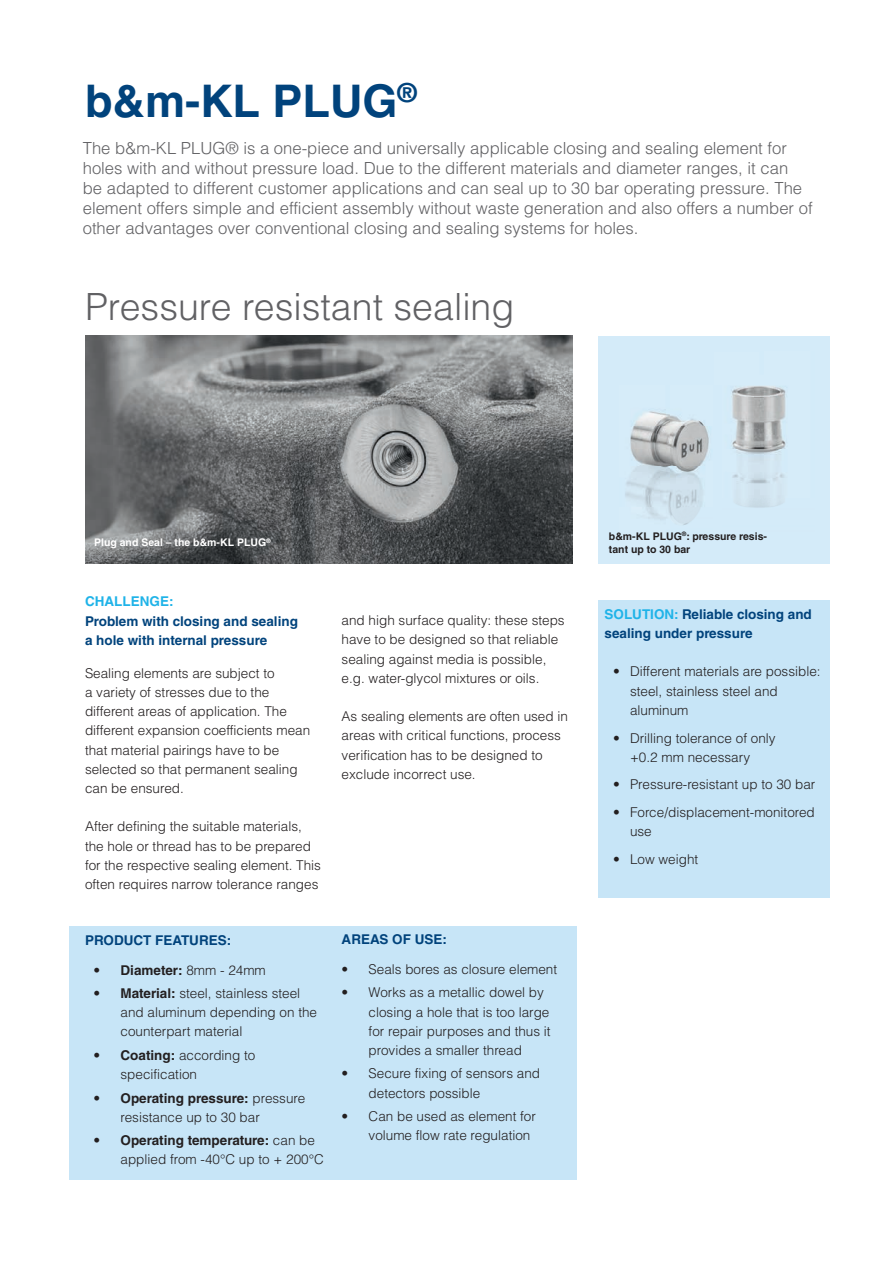
<style>
.page{position:relative;width:893px;height:1263px;background:#fff}
.page>*{position:absolute;margin:0;border:0;box-sizing:border-box;transform-origin:0 0}
.t1{font:700 45px "Helvetica LT Std";color:#01437c}
.t2{font:300 37.5px "Helvetica LT Std";color:#616164}
.t3{font:300 16.65px/20px "Helvetica LT Std";color:#616164}
.t4{font:300 13.5px/19.2px "Helvetica LT Std";color:#231f20}
.t5{font:700 13.5px/19.2px "Helvetica LT Std";color:#01437c}
.t6{font:700 13.5px "Helvetica LT Std";color:#1fb3e8}
.t7{font:700 10.5px/13.5px "Helvetica LT Std";color:#231f20}
.t8{font:700 10.5px "Helvetica LT Std";color:#fff}
.s1{font-weight:700}
.s2{color:#1fb3e8}
</style>
<div class="page">
<img style="left:85px;top:336px;width:488px;height:227px">
<div style="left:598px;top:336px;width:231px;height:227px;background:#d4ebf9"></div>
<img style="left:625px;top:411px;width:84px;height:96px">
<img style="left:646px;top:507px;width:54px;height:18px">
<img style="left:731px;top:386px;width:55px;height:14px">
<img style="left:732px;top:400px;width:54px;height:108px">
<div style="left:69px;top:926px;width:508px;height:253px;background:#c7e5f7"></div>
<div style="left:598px;top:601px;width:231px;height:297px;background:#c7e5f7"></div>
<h1 class="t1" style="left:85px;top:74px;width:333px">b&amp;m-KL PLUG<sup>®</sup></h1>
<p class="t3" style="left:83px;top:138px;width:731px">The b&amp;m-KL PLUG® is a one-piece and universally applicable closing and sealing element for holes with and without pressure load. Due to the different materials and diameter ranges, it can<br>be adapted to different customer applications and can seal up to 30 bar operating pressure. The element offers simple and efficient assembly without waste generation and also offers a number of other advantages over conventional closing and sealing systems for holes.</p>
<h2 class="t2" style="left:85px;top:284px;width:431px">Pressure resistant sealing</h2>
<p class="t8" style="left:94px;top:536px;width:178px">Plug and Seal – the b&amp;m-KL PLUG<sup>®</sup></p>
<p class="t6" style="left:85px;top:593px;width:90px">CHALLENGE :</p>
<p class="t5" style="left:85px;top:611px;width:214px">Problem with closing and sealing a hole with internal pressure</p>
<p class="t4" style="left:85px;top:663px;width:227px">Sealing elements are subject to<br>a variety of stresses due to the different areas of application. The different expansion coefficients mean that material pairings have to be selected so that permanent sealing can be ensured.</p>
<p class="t4" style="left:85px;top:817px;width:237px">After defining the suitable materials, the hole or thread has to be prepared for the respective sealing element. This often requires narrow tolerance ranges</p>
<p class="t5" style="left:85px;top:930px;width:148px">PRODUCT FEATURES :</p>
<p class="t4" style="left:94px;top:960px;width:174px">• <span class="s1">Diameter:</span> 8mm - 24mm</p>
<p class="t4" style="left:121px;top:983px;width:198px;text-indent:-27px">• <span class="s1">Material:</span> steel, stainless steel and aluminum depending on the counterpart material</p>
<p class="t4" style="left:121px;top:1045px;width:136px;text-indent:-27px">• <span class="s1">Coating:</span> according to specification</p>
<p class="t4" style="left:121px;top:1088px;width:186px;text-indent:-27px">• <span class="s1">Operating pressure:</span> pressure resistance up to 30 bar</p>
<p class="t4" style="left:121px;top:1131px;width:205px;text-indent:-27px">• <span class="s1">Operating temperature:</span> can be applied from -40°C up to + 200°C</p>
<p class="t4" style="left:342px;top:611px;width:225px">and high surface quality: these steps have to be designed so that reliable sealing against media is possible, e.g. water-glycol mixtures or oils.</p>
<p class="t4" style="left:342px;top:707px;width:228px">As sealing elements are often used in areas with critical functions, process verification has to be designed to exclude incorrect use.</p>
<p class="t5" style="left:342px;top:929px;width:107px">AREAS OF USE :</p>
<p class="t4" style="left:342px;top:959px;width:217px">• Seals bores as closure element</p>
<p class="t4" style="left:369px;top:983px;width:184px;text-indent:-27px">• Works as a metallic dowel by closing a hole that is too large for repair purposes and thus it provides a smaller thread</p>
<p class="t4" style="left:369px;top:1064px;width:173px;text-indent:-27px">• Secure fixing of sensors and detectors possible</p>
<p class="t4" style="left:369px;top:1106px;width:169px;text-indent:-27px">• Can be used as element for volume flow rate regulation</p>
<p class="t7" style="left:609px;top:529px;width:160px">b&amp;m-KL PLUG<sup>®</sup>: pressure resis&shy;tant up to 30 bar</p>
<p class="t5" style="left:604px;top:604px;width:209px"><span class="s2">SOLUTION :</span> Reliable closing and sealing under pressure</p>
<p class="t4" style="left:630px;top:662px;width:192px;text-indent:-17px">• Different materials are possible: steel, stainless steel and aluminum</p>
<p class="t4" style="left:630px;top:728px;width:147px;text-indent:-17px">• Drilling tolerance of only +0.2 mm necessary</p>
<p class="t4" style="left:613px;top:775px;width:204px">• Pressure-resistant up to 30 bar</p>
<p class="t4" style="left:630px;top:803px;width:186px;text-indent:-17px">• Force/displacement-monitored use</p>
<p class="t4" style="left:613px;top:849px;width:87px">• Low weight</p>
</div>
